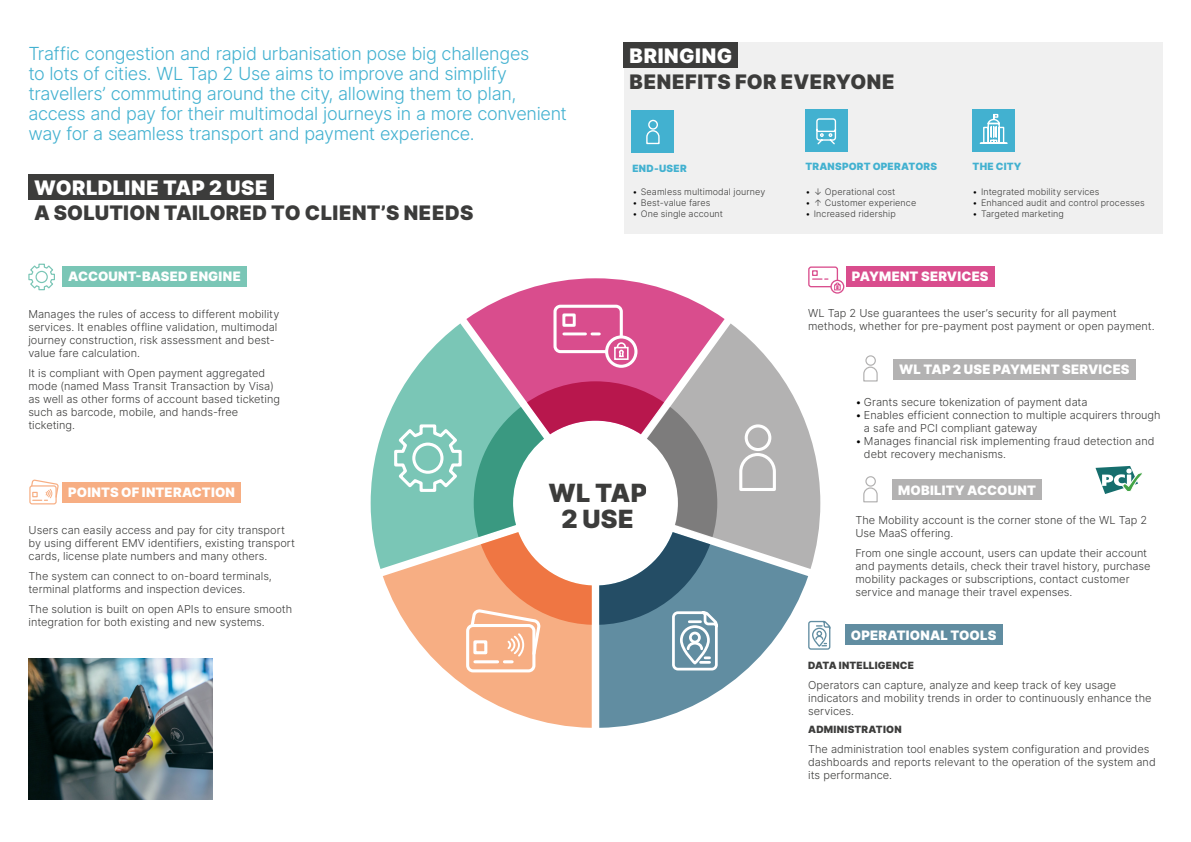
<style>
.page{position:relative;width:1191px;height:842px;background:#fff}
.page>*{position:absolute;margin:0;border:0;box-sizing:border-box;transform-origin:0 0}
.t1{font:900 25.1px/26.1px "Inter";letter-spacing:.01em;color:#3c3c3b;text-align:center}
.t2{font:900 20px "Inter";letter-spacing:.015em;color:#3c3c3b}
.t3{font:900 20px "Inter";letter-spacing:.025em;color:#fff}
.t4{font:18px/20px "Inter Light BETA";letter-spacing:-.015em;color:#42b1d0}
.t5{font:900 13px "Inter";letter-spacing:.015em;color:#fff}
.t6{font:11px/13px "Inter Light BETA";color:#3c3c3b}
.t7{font:900 10px "Inter";letter-spacing:.025em;color:#42b1d0}
.t8{font:900 10px "Inter";letter-spacing:.025em;color:#3c3c3b}
.t9{font:9px "Inter Light BETA";letter-spacing:.01em;color:#3c3c3b}
.s1{color:#000}
</style>
<div class="page">
<div style="left:624px;top:43px;width:538px;height:191px;background:#f0f0f0"></div>
<div style="left:28px;top:174px;width:245px;height:26px;background:#3c3c3b"></div>
<div style="left:624px;top:43px;width:114px;height:25px;background:#3c3c3b"></div>
<div style="left:805px;top:110px;width:43px;height:42px;background:#42b1d0"></div>
<svg style="left:816px;top:118px;width:20px;height:27px"></svg>
<div style="left:972px;top:110px;width:43px;height:42px;background:#42b1d0"></div>
<svg style="left:979px;top:113px;width:29px;height:31px"></svg>
<div style="left:892px;top:480px;width:150px;height:20px;background:#b3b2b2"></div>
<div style="left:62px;top:266px;width:185px;height:21px;background:#7ac6b6"></div>
<div style="left:845px;top:624px;width:157px;height:21px;background:#618da1"></div>
<div style="left:62px;top:482px;width:179px;height:21px;background:#f7ae83"></div>
<div style="left:846px;top:266px;width:148px;height:21px;background:#d94d8d"></div>
<svg style="left:383px;top:573px;width:209px;height:155px"></svg>
<svg style="left:466px;top:278px;width:258px;height:103px;fill:#d94d8d"></svg>
<svg style="left:647px;top:323px;width:173px;height:246px;fill:#b3b2b2"></svg>
<svg style="left:371px;top:323px;width:173px;height:246px"></svg>
<svg style="left:599px;top:532px;width:209px;height:196px;fill:#618da1"></svg>
<div style="left:553px;top:305px;width:70px;height:48px;border:3px solid #fff;border-radius:5px"></div>
<div style="left:808px;top:266px;width:30px;height:21px;border:1px solid #d94d8d;border-radius:2px"></div>
<svg style="left:561px;top:312px;width:41px;height:25px"></svg>
<svg style="left:606px;top:337px;width:30px;height:29px"></svg>
<div style="left:605px;top:335px;width:32px;height:33px;border:3px solid #fff;border-radius:50%"></div>
<div style="left:830px;top:280px;width:14px;height:14px;border:1px solid #d94d8d;border-radius:50%"></div>
<svg style="left:28px;top:263px;width:27px;height:28px"></svg>
<div style="left:36px;top:271px;width:12px;height:12px;border:1px solid #7ac6b6;border-radius:50%"></div>
<div style="left:29px;top:485px;width:28px;height:19px;border:1px solid #f7ae83;border-radius:2px"></div>
<svg style="left:30px;top:479px;width:29px;height:22px"></svg>
<svg style="left:737px;top:423px;width:40px;height:70px"></svg>
<svg style="left:863px;top:355px;width:15px;height:27px"></svg>
<svg style="left:863px;top:476px;width:15px;height:27px"></svg>
<svg style="left:613px;top:341px;width:16px;height:20px"></svg>
<svg style="left:811px;top:270px;width:30px;height:21px"></svg>
<svg style="left:1095px;top:466px;width:47px;height:28px"></svg>
<div style="left:631px;top:111px;width:43px;height:42px;background:#42b1d0"></div>
<svg style="left:646px;top:119px;width:14px;height:26px"></svg>
<div style="left:893px;top:359px;width:243px;height:21px;background:#b3b2b2"></div>
<svg style="left:392px;top:381px;width:327px;height:291px"></svg>
<svg style="left:807px;top:620px;width:24px;height:30px"></svg>
<img style="left:29px;top:659px;width:184px;height:140px">
<p class="t4" style="left:28px;top:43px;width:540px">Traffic congestion and rapid urbanisation pose big challenges<br>to lots of cities. WL Tap 2 Use aims to improve and simplify travellers’ commuting around the city, allowing them to plan, access and pay for their multimodal journeys in a more convenient way for a seamless transport and payment experience.</p>
<h2 class="t3" style="left:34px;top:173px;width:235px">WORLDLINE TAP 2 USE</h2>
<h2 class="t2" style="left:34px;top:198px;width:441px">A SOLUTION TAILORED TO CLIENT’S NEEDS</h2>
<p class="t5" style="left:68px;top:267px;width:174px">ACCOUNT-BASED ENGINE</p>
<p class="t6" style="left:28px;top:307px;width:252px">Manages the rules of access to different mobility services. It enables offline validation, multimodal journey construction, risk assessment and best&shy;value fare calculation.</p>
<p class="t6" style="left:28px;top:366px;width:253px">It is compliant with Open payment aggregated mode (named Mass Transit Transaction by Visa) as well as other forms of account based ticketing such as barcode, mobile, and hands-free ticketing.</p>
<h2 class="t3" style="left:629px;top:41px;width:104px">BRINGING</h2>
<h2 class="t2" style="left:629px;top:67px;width:266px">BENEFITS FOR EVERYONE</h2>
<p class="t7" style="left:632px;top:161px;width:56px">END-USER</p>
<p class="t7" style="left:805px;top:159px;width:133px">TRANSPORT OPERATORS</p>
<p class="t7" style="left:972px;top:159px;width:50px">THE CITY</p>
<p class="t9" style="left:632px;top:185px;width:134px"><span class="s1">•</span> Seamless multimodal journey</p>
<p class="t9" style="left:632px;top:196px;width:80px"><span class="s1">•</span> Best-value fares</p>
<p class="t9" style="left:632px;top:207px;width:92px"><span class="s1">•</span> One single account</p>
<p class="t9" style="left:805px;top:185px;width:92px"><span class="s1">•</span> ↓ Operational cost</p>
<p class="t9" style="left:805px;top:196px;width:112px"><span class="s1">•</span> ↑ Customer experience</p>
<p class="t9" style="left:805px;top:207px;width:92px"><span class="s1">•</span> Increased ridership</p>
<p class="t9" style="left:972px;top:185px;width:128px"><span class="s1">•</span> Integrated mobility services</p>
<p class="t9" style="left:972px;top:196px;width:173px"><span class="s1">•</span> Enhanced audit and control processes</p>
<p class="t9" style="left:972px;top:207px;width:93px"><span class="s1">•</span> Targeted marketing</p>
<p class="t5" style="left:852px;top:267px;width:138px">PAYMENT SERVICES</p>
<p class="t6" style="left:808px;top:306px;width:348px">WL Tap 2 Use guarantees the user’s security for all payment methods, whether for pre-payment post payment or open payment.</p>
<p class="t5" style="left:899px;top:360px;width:232px">WL TAP 2 USE PAYMENT SERVICES</p>
<p class="t6" style="left:855px;top:395px;width:234px"><span class="s1">•</span> Grants secure tokenization of payment data</p>
<p class="t6" style="left:864px;top:408px;width:298px;text-indent:-9px"><span class="s1">•</span> Enables efficient connection to multiple acquirers through a safe and PCI compliant gateway</p>
<p class="t6" style="left:864px;top:434px;width:292px;text-indent:-9px"><span class="s1">•</span> Manages financial risk implementing fraud detection and debt recovery mechanisms.</p>
<p class="t5" style="left:68px;top:483px;width:168px">POINTS OF INTERACTION</p>
<p class="t6" style="left:29px;top:523px;width:268px">Users can easily access and pay for city transport by using different EMV identifiers, existing transport cards, license plate numbers and many others.</p>
<p class="t6" style="left:29px;top:569px;width:245px">The system can connect to on-board terminals, terminal platforms and inspection devices.</p>
<p class="t6" style="left:29px;top:602px;width:265px">The solution is built on open APIs to ensure smooth integration for both existing and new systems.</p>
<h1 class="t1" style="left:548px;top:478px;width:100px">WL TAP<br>2 USE</h1>
<p class="t5" style="left:898px;top:480px;width:139px">MOBILITY ACCOUNT</p>
<p class="t6" style="left:855px;top:513px;width:293px">The Mobility account is the corner stone of the WL Tap 2<br>Use MaaS offering.</p>
<p class="t6" style="left:855px;top:546px;width:296px">From one single account, users can update their account and payments details, check their travel history, purchase mobility packages or subscriptions, contact customer service and manage their travel expenses.</p>
<p class="t5" style="left:851px;top:625px;width:147px">OPERATIONAL TOOLS</p>
<p class="t8" style="left:808px;top:658px;width:107px">DATA INTELLIGENCE</p>
<p class="t6" style="left:808px;top:678px;width:345px">Operators can capture, analyze and keep track of key usage indicators and mobility trends in order to continuously enhance the services.</p>
<p class="t8" style="left:808px;top:722px;width:95px">ADMINISTRATION</p>
<p class="t6" style="left:808px;top:742px;width:349px">The administration tool enables system configuration and provides dashboards and reports relevant to the operation of the system and its performance.</p>
</div>
